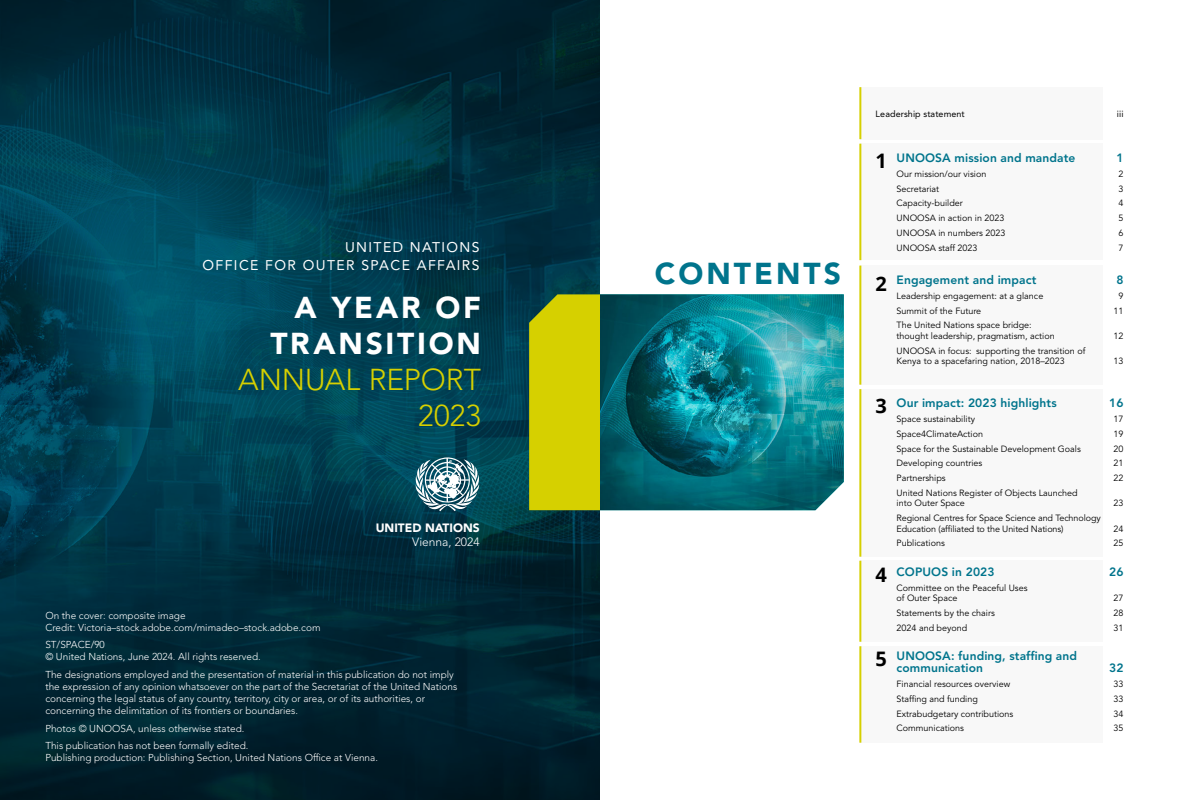
<style>
.page{position:relative;width:1200px;height:800px;background:#fff}
.page>*{position:absolute;margin:0;border:0;box-sizing:border-box;transform-origin:0 0}
.t1{font:900 30px/36px "Avenir LT Std";letter-spacing:.095em;color:#fff;text-align:right}
.t2{font:300 30px/36px "Avenir LT Std";color:#d6d000;text-align:right}
.Head_30_30_100_Bold_R{font:900 30px "Avenir LT Std";letter-spacing:.1em;color:#00748c}
.t3{font:700 20px "Open Sans";color:#000}
.t4{font:14px/18.1px "Avenir LT Std";letter-spacing:.1em;color:#fff;text-align:right}
.t5{font:800 12px/12px "Avenir LT Std";letter-spacing:.01em;color:#00748c}
.t6{font:900 12px "Avenir LT Std";color:#fff}
.t7{font:300 12px "Avenir LT Std";color:#fff}
.t8{font:300 10px/12px "Avenir LT Std";color:#fff}
.t9{font:9px/10.5px "Avenir LT Std";color:#000}
.t10{font:9px "Avenir LT Std";letter-spacing:.01em;color:#000}
</style>
<div class="page">
<div style="left:860px;top:87px;width:243px;height:52px;background:#f8f8f8"></div>
<div style="left:860px;top:144px;width:243px;height:116px;background:#f8f8f8"></div>
<div style="left:860px;top:266px;width:243px;height:119px;background:#f8f8f8"></div>
<div style="left:860px;top:389px;width:243px;height:168px;background:#f8f8f8"></div>
<div style="left:860px;top:561px;width:243px;height:81px;background:#f8f8f8"></div>
<div style="left:860px;top:646px;width:243px;height:97px;background:#f8f8f8"></div>
<hr style="left:859px;top:87px;width:2px;height:52px;background:#d6d000">
<hr style="left:859px;top:144px;width:2px;height:116px;background:#d6d000">
<hr style="left:859px;top:266px;width:2px;height:119px;background:#d6d000">
<hr style="left:859px;top:389px;width:2px;height:168px;background:#d6d000">
<hr style="left:859px;top:561px;width:2px;height:81px;background:#d6d000">
<hr style="left:859px;top:646px;width:2px;height:97px;background:#d6d000">
<img style="left:0;top:0;width:600px;height:800px">
<img style="left:600px;top:294px;width:244px;height:216px">
<div style="left:529px;top:294px;width:71px;height:216px;background:#d6d000"></div>
<svg style="left:415px;top:457px;width:65px;height:54px"></svg>
<p class="t4" style="left:203px;top:238px;width:279px">UNITED NATIONS<br>OFFICE FOR OUTER SPACE AFFAIRS</p>
<p class="t1" style="left:270px;top:289px;width:212px">A YEAR OF<br>TRANSITION</p>
<p class="t2" style="left:238px;top:362px;width:244px">ANNUAL REPORT<br>2023</p>
<p class="t6" style="left:376px;top:521px;width:105px">UNITED NATIONS</p>
<p class="t7" style="left:412px;top:535px;width:69px">Vienna, 2024</p>
<p class="t8" style="left:45px;top:609px;width:142px">On the cover: composite image</p>
<p class="t8" style="left:45px;top:621px;width:277px">Credit: Victoria–stock.adobe.com/mimadeo–stock.adobe.com</p>
<p class="t8" style="left:45px;top:639px;width:61px">ST/SPACE/90</p>
<p class="t8" style="left:45px;top:651px;width:217px">© United Nations, June 2024. All rights reserved.</p>
<p class="t8" style="left:45px;top:669px;width:413px">The designations employed and the presentation of material in this publication do not imply the expression of any opinion whatsoever on the part of the Secretariat of the United Nations concerning the legal status of any country, territory, city or area, or of its authorities, or concerning the delimitation of its frontiers or boundaries.</p>
<p class="t8" style="left:45px;top:722px;width:201px">Photos © UNOOSA, unless otherwise stated.</p>
<p class="t8" style="left:45px;top:740px;width:205px">This publication has not been formally edited.</p>
<p class="t8" style="left:45px;top:752px;width:334px">Publishing production: Publishing Section, United Nations Office at Vienna.</p>
<p class="Head_30_30_100_Bold_R" style="left:655px;top:255px;width:187px">CONTENTS</p>
<p class="t10" style="left:876px;top:108px;width:91px">Leadership statement</p>
<p class="t10" style="left:1117px;top:108px;width:8px">iii</p>
<p class="t5" style="left:897px;top:152px;width:180px">UNOOSA mission and mandate</p>
<p class="t5" style="left:1117px;top:152px;width:9px">1</p>
<p class="t9" style="left:897px;top:169px;width:91px">Our mission/our vision</p>
<p class="t9" style="left:1119px;top:169px;width:7px">2</p>
<p class="t9" style="left:897px;top:184px;width:44px">Secretariat</p>
<p class="t9" style="left:1119px;top:184px;width:7px">3</p>
<p class="t9" style="left:897px;top:198px;width:68px">Capacity-builder</p>
<p class="t9" style="left:1119px;top:198px;width:7px">4</p>
<p class="t9" style="left:897px;top:213px;width:109px">UNOOSA in action in 2023</p>
<p class="t9" style="left:1119px;top:213px;width:7px">5</p>
<p class="t9" style="left:897px;top:228px;width:110px">UNOOSA in numbers 2023</p>
<p class="t9" style="left:1119px;top:228px;width:7px">6</p>
<p class="t9" style="left:897px;top:243px;width:82px">UNOOSA staff 2023</p>
<p class="t9" style="left:1119px;top:243px;width:7px">7</p>
<p class="t5" style="left:897px;top:274px;width:141px">Engagement and impact</p>
<p class="t5" style="left:1117px;top:274px;width:9px">8</p>
<p class="t9" style="left:897px;top:291px;width:148px">Leadership engagement: at a glance</p>
<p class="t9" style="left:1119px;top:291px;width:7px">9</p>
<p class="t9" style="left:897px;top:306px;width:86px">Summit of the Future</p>
<p class="t9" style="left:1114px;top:306px;width:12px">11</p>
<p class="t9" style="left:897px;top:320px;width:160px">The United Nations space bridge: thought leadership, pragmatism, action</p>
<p class="t9" style="left:1114px;top:331px;width:12px">12</p>
<p class="t9" style="left:897px;top:346px;width:190px">UNOOSA in focus: supporting the transition of<br>Kenya to a spacefaring nation, 2018–2023</p>
<p class="t9" style="left:1114px;top:356px;width:12px">13</p>
<p class="t5" style="left:897px;top:397px;width:162px">Our impact: 2023 highlights</p>
<p class="t5" style="left:1109px;top:397px;width:16px">16</p>
<p class="t9" style="left:897px;top:414px;width:80px">Space sustainability</p>
<p class="t9" style="left:1114px;top:414px;width:12px">17</p>
<p class="t9" style="left:897px;top:429px;width:88px">Space4ClimateAction</p>
<p class="t9" style="left:1114px;top:429px;width:12px">19</p>
<p class="t9" style="left:897px;top:443px;width:186px">Space for the Sustainable Development Goals</p>
<p class="t9" style="left:1114px;top:443px;width:12px">20</p>
<p class="t9" style="left:897px;top:458px;width:87px">Developing countries</p>
<p class="t9" style="left:1114px;top:458px;width:12px">21</p>
<p class="t9" style="left:897px;top:473px;width:51px">Partnerships</p>
<p class="t9" style="left:1114px;top:473px;width:12px">22</p>
<p class="t9" style="left:897px;top:488px;width:183px">United Nations Register of Objects Launched into Outer Space</p>
<p class="t9" style="left:1114px;top:498px;width:12px">23</p>
<p class="t9" style="left:897px;top:513px;width:206px">Regional Centres for Space Science and Technology<br>Education (affiliated to the United Nations)</p>
<p class="t9" style="left:1114px;top:523px;width:12px">24</p>
<p class="t9" style="left:897px;top:538px;width:50px">Publications</p>
<p class="t9" style="left:1114px;top:538px;width:12px">25</p>
<p class="t5" style="left:897px;top:566px;width:99px">COPUOS in 2023</p>
<p class="t5" style="left:1109px;top:566px;width:16px">26</p>
<p class="t9" style="left:897px;top:583px;width:133px">Committee on the Peaceful Uses of Outer Space</p>
<p class="t9" style="left:1114px;top:593px;width:12px">27</p>
<p class="t9" style="left:897px;top:608px;width:100px">Statements by the chairs</p>
<p class="t9" style="left:1114px;top:608px;width:12px">28</p>
<p class="t9" style="left:897px;top:623px;width:72px">2024 and beyond</p>
<p class="t9" style="left:1114px;top:623px;width:12px">31</p>
<p class="t5" style="left:897px;top:650px;width:182px">UNOOSA: funding, staffing and communication</p>
<h2 class="t3" style="left:876px;top:147px;width:13px">1</h2>
<h2 class="t3" style="left:876px;top:269px;width:13px">2</h2>
<h2 class="t3" style="left:876px;top:392px;width:13px">3</h2>
<h2 class="t3" style="left:876px;top:561px;width:13px">4</h2>
<h2 class="t3" style="left:876px;top:645px;width:13px">5</h2>
<p class="t5" style="left:1109px;top:662px;width:16px">32</p>
<p class="t9" style="left:897px;top:679px;width:115px">Financial resources overview</p>
<p class="t9" style="left:1114px;top:679px;width:12px">33</p>
<p class="t9" style="left:897px;top:694px;width:83px">Staffing and funding</p>
<p class="t9" style="left:1114px;top:694px;width:12px">33</p>
<p class="t9" style="left:897px;top:708px;width:118px">Extrabudgetary contributions</p>
<p class="t9" style="left:1114px;top:708px;width:12px">34</p>
<p class="t9" style="left:897px;top:723px;width:69px">Communications</p>
<p class="t9" style="left:1114px;top:723px;width:12px">35</p>
</div>
